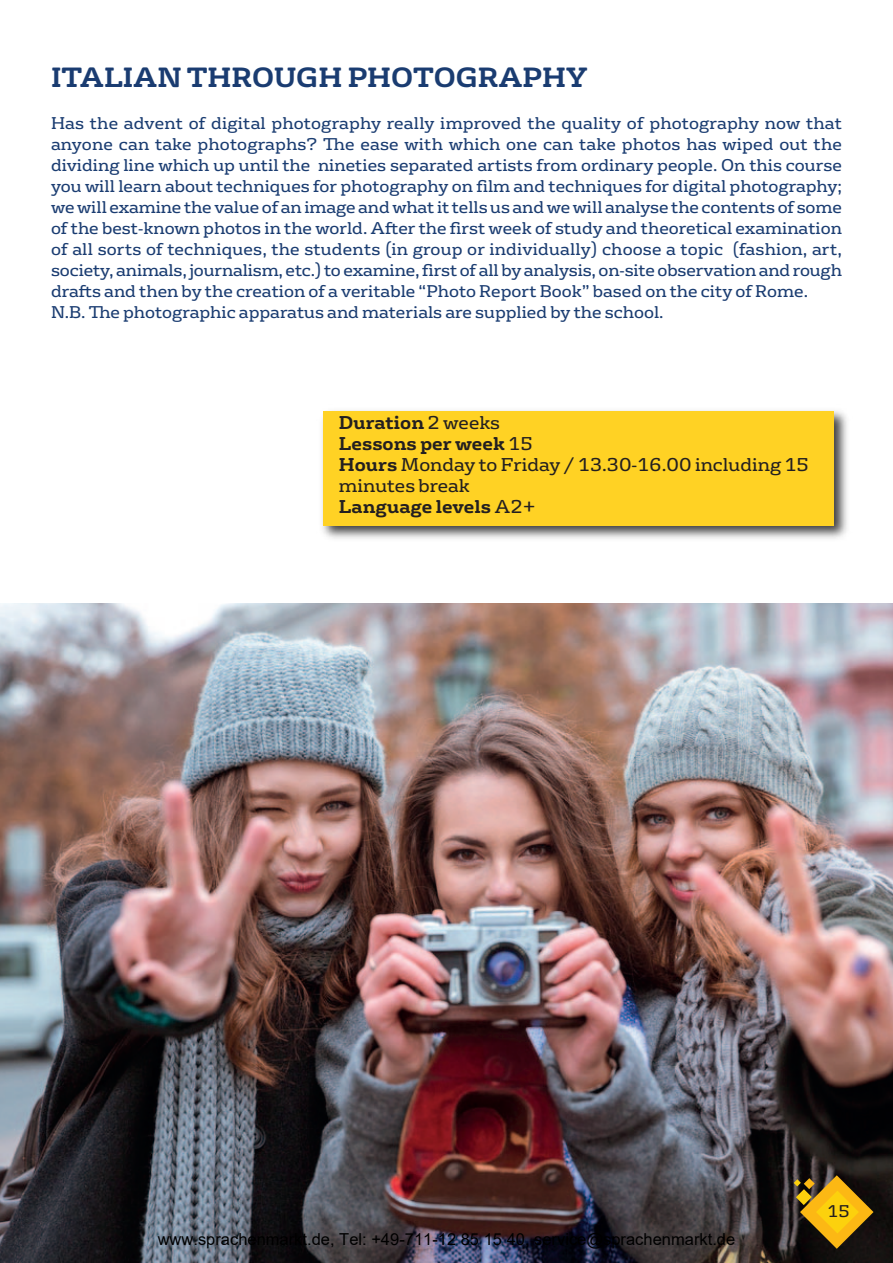
<style>
.page{position:relative;width:893px;height:1263px;background:#fff}
.page>*{position:absolute;margin:0;border:0;box-sizing:border-box;transform-origin:0 0}
.t1{font:700 27px "FS Rufus";color:#1a3c71}
.t2{font:18px/21px "FS Rufus";color:#231f20}
.t3{font:700 18px "FS Rufus";color:#231f20}
.t4{font:16.5px/21px "FS Rufus";color:#1a3c71;text-align:justify}
.t5{font:16.5px "Arial";color:#000}
.t6{font:16.5px "FS Rufus";color:#231f20}
.s1{font-weight:400}
.s2{font-weight:700}
</style>
<div class="page">
<img style="left:0;top:604px;width:893px;height:659px">
<svg style="left:794px;top:1175px;width:79px;height:74px;background:#8b6c14"></svg>
<img style="left:322px;top:410px;width:525px;height:129px">
<div style="left:324px;top:411px;width:510px;height:115px;background:#ffd224"></div>
<p class="t1" style="left:51px;top:68px;width:538px">ITALIAN THROUGH PHOTOGRAPHY</p>
<p class="t4" style="left:51px;top:115px;width:792px">Has the advent of digital photography really improved the quality of photography now that anyone can take photographs? The ease with which one can take photos has wiped out the dividing line which up until the nineties separated artists from ordinary people. On this course you will learn about techniques for photography on film and techniques for digital photography; we will examine the value of an image and what it tells us and we will analyse the contents of some of the best-known photos in the world. After the first week of study and theoretical examination of all sorts of techniques, the students (in group or individually) choose a topic (fashion, art, society, animals, journalism, etc.) to examine, first of all by analysis, on-site observation and rough drafts and then by the creation of a veritable “Photo Report Book” based on the city of Rome.</p>
<p class="t4" style="left:51px;top:304px;width:614px">N.B. The photographic apparatus and materials are supplied by the school.</p>
<p class="t3" style="left:339px;top:416px;width:163px">Duration <span class="s1">2 weeks</span></p>
<p class="t3" style="left:339px;top:437px;width:195px">Lessons per week <span class="s1">15</span></p>
<p class="t2" style="left:339px;top:456px;width:471px"><span class="s2">Hours</span> Monday to Friday / 13.30-16.00 including 15 minutes break</p>
<p class="t3" style="left:339px;top:500px;width:198px">Language levels <span class="s1">A2+</span></p>
<p class="t5" style="left:158px;top:1228px;width:579px">www.sprachenmarkt.de, Tel: +49-711-12 85 15 40, service@sprachenmarkt.de</p>
<p class="t6" style="left:828px;top:1205px;width:23px">15</p>
</div>
